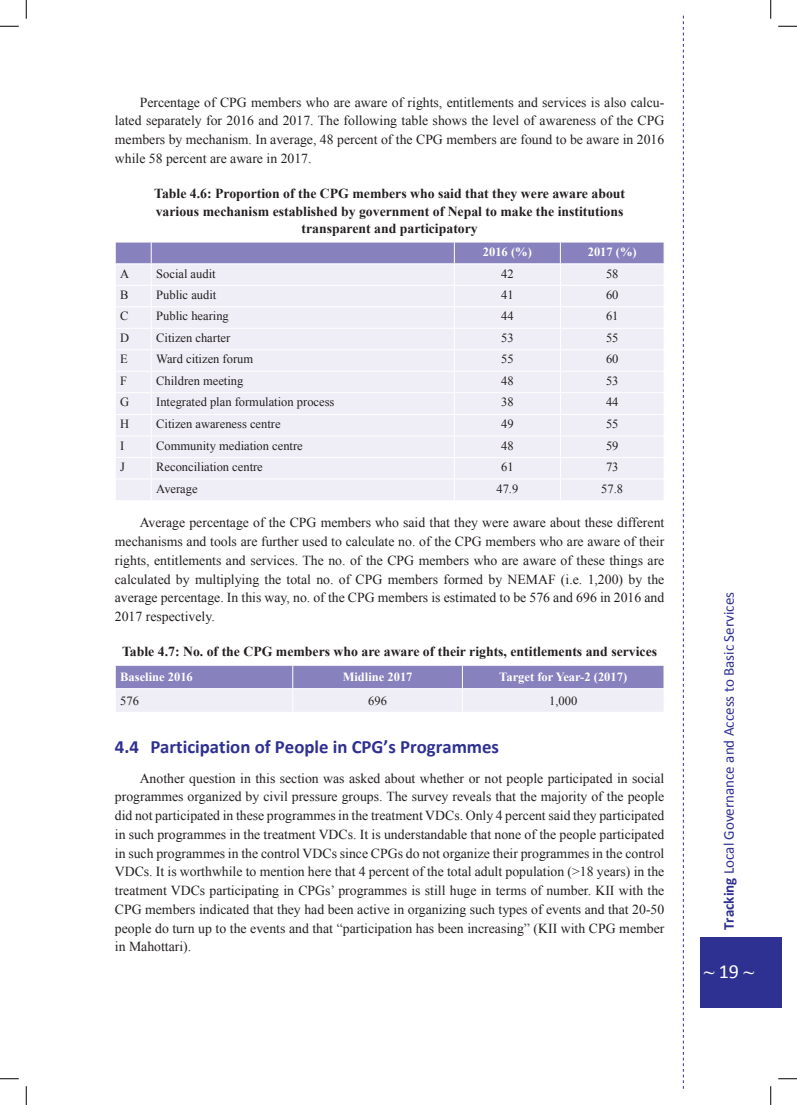
<style>
.page{position:relative;width:797px;height:1105px;background:#fff}
.page>*{position:absolute;margin:0;border:0;box-sizing:border-box;transform-origin:0 0}
.t1{font:700 20px "Times New Roman";color:#fff}
.t2{font:700 18.75px "Calibri";color:#2e3092}
.t3{font:15px "Calibri";color:#2e3092}
.t4{font:13.75px/18.8px "Times New Roman";color:#231f20;text-align:justify}
.t5{font:700 13.75px/17.5px "Times New Roman";color:#231f20;text-align:center}
.t6{font:12.5px "Times New Roman";color:#231f20}
.t7{font:700 12.5px "Times New Roman";color:#fff}
.s1{font-weight:700}
.s2{font-family:"Calibri";font-weight:400}
</style>
<div class="page">
<div style="left:699px;top:937px;width:82px;height:71px;background:#2e3092"></div>
<svg style="left:683px;top:16px;width:1px;height:1073px"></svg>
<svg style="left:115px;top:242px;width:549px;height:258px;background:#e7e6f1"></svg>
<hr style="left:560px;top:263px;width:104px;height:1px;background:#fff">
<svg style="left:115px;top:665px;width:549px;height:47px;background:#bebbdb"></svg>
<svg style="left:0;top:25px;width:19px;height:2px"></svg>
<svg style="left:778px;top:25px;width:19px;height:2px"></svg>
<svg style="left:0;top:1078px;width:19px;height:1px"></svg>
<svg style="left:778px;top:1078px;width:19px;height:1px"></svg>
<svg style="left:25px;top:0;width:2px;height:19px"></svg>
<svg style="left:25px;top:1086px;width:2px;height:19px"></svg>
<svg style="left:770px;top:0;width:1px;height:19px"></svg>
<svg style="left:770px;top:1086px;width:1px;height:19px"></svg>
<p class="t4" style="left:115px;top:92px;width:551px;text-indent:25px">Percentage of CPG members who are aware of rights, entitlements and services is also calcu&shy;lated separately for 2016 and 2017. The following table shows the level of awareness of the CPG members by mechanism. In average, 48 percent of the CPG members are found to be aware in 2016 while 58 percent are aware in 2017.</p>
<p class="t5" style="left:154px;top:184px;width:472px">Table 4.6: Proportion of the CPG members who said that they were aware about various mechanism established by government of Nepal to make the institutions transparent and participatory</p>
<p class="t7" style="left:483px;top:243px;width:50px">2016 (%)</p>
<p class="t7" style="left:587px;top:243px;width:50px">2017 (%)</p>
<p class="t6" style="left:120px;top:265px;width:11px">A</p>
<p class="t6" style="left:156px;top:265px;width:61px">Social audit</p>
<p class="t6" style="left:501px;top:265px;width:14px">42</p>
<p class="t6" style="left:606px;top:265px;width:14px">58</p>
<p class="t6" style="left:120px;top:286px;width:10px">B</p>
<p class="t6" style="left:156px;top:286px;width:62px">Public audit</p>
<p class="t6" style="left:501px;top:286px;width:14px">41</p>
<p class="t6" style="left:606px;top:286px;width:14px">60</p>
<p class="t6" style="left:120px;top:308px;width:10px">C</p>
<p class="t6" style="left:156px;top:308px;width:74px">Public hearing</p>
<p class="t6" style="left:501px;top:308px;width:14px">44</p>
<p class="t6" style="left:606px;top:308px;width:14px">61</p>
<p class="t6" style="left:120px;top:329px;width:11px">D</p>
<p class="t6" style="left:156px;top:329px;width:75px">Citizen charter</p>
<p class="t6" style="left:501px;top:329px;width:14px">53</p>
<p class="t6" style="left:606px;top:329px;width:14px">55</p>
<p class="t6" style="left:120px;top:351px;width:9px">E</p>
<p class="t6" style="left:156px;top:351px;width:98px">Ward citizen forum</p>
<p class="t6" style="left:501px;top:351px;width:14px">55</p>
<p class="t6" style="left:606px;top:351px;width:14px">60</p>
<p class="t6" style="left:120px;top:372px;width:8px">F</p>
<p class="t6" style="left:156px;top:372px;width:89px">Children meeting</p>
<p class="t6" style="left:501px;top:372px;width:14px">48</p>
<p class="t6" style="left:606px;top:372px;width:14px">53</p>
<p class="t6" style="left:120px;top:394px;width:11px">G</p>
<p class="t6" style="left:156px;top:394px;width:180px">Integrated plan formulation process</p>
<p class="t6" style="left:501px;top:394px;width:14px">38</p>
<p class="t6" style="left:606px;top:394px;width:14px">44</p>
<p class="t6" style="left:120px;top:416px;width:11px">H</p>
<p class="t6" style="left:156px;top:416px;width:126px">Citizen awareness centre</p>
<p class="t6" style="left:501px;top:416px;width:14px">49</p>
<p class="t6" style="left:606px;top:416px;width:14px">55</p>
<p class="t6" style="left:120px;top:437px;width:6px">I</p>
<p class="t6" style="left:156px;top:437px;width:148px">Community mediation centre</p>
<p class="t6" style="left:501px;top:437px;width:14px">48</p>
<p class="t6" style="left:606px;top:437px;width:14px">59</p>
<p class="t6" style="left:120px;top:458px;width:6px">J</p>
<p class="t6" style="left:156px;top:458px;width:108px">Reconciliation centre</p>
<p class="t6" style="left:501px;top:458px;width:14px">61</p>
<p class="t6" style="left:606px;top:458px;width:14px">73</p>
<p class="t6" style="left:156px;top:480px;width:43px">Average</p>
<p class="t6" style="left:496px;top:480px;width:23px">47.9</p>
<p class="t6" style="left:601px;top:480px;width:23px">57.8</p>
<p class="t4" style="left:115px;top:513px;width:551px;text-indent:25px">Average percentage of the CPG members who said that they were aware about these different mechanisms and tools are further used to calculate no. of the CPG members who are aware of their rights, entitlements and services. The no. of the CPG members who are aware of these things are calculated by multiplying the total no. of CPG members formed by NEMAF (i.e. 1,200) by the average percentage. In this way, no. of the CPG members is estimated to be 576 and 696 in 2016 and 2017 respectively.</p>
<p class="t5" style="left:122px;top:643px;width:536px">Table 4.7: No. of the CPG members who are aware of their rights, entitlements and services</p>
<p class="t7" style="left:120px;top:668px;width:74px">Baseline 2016</p>
<p class="t7" style="left:342px;top:668px;width:71px">Midline 2017</p>
<p class="t7" style="left:499px;top:668px;width:129px">Target for Year-2 (2017)</p>
<p class="t6" style="left:120px;top:692px;width:20px">576</p>
<p class="t6" style="left:368px;top:692px;width:20px">696</p>
<p class="t6" style="left:549px;top:692px;width:30px">1,000</p>
<h2 class="t2" style="left:115px;top:735px;width:386px">4.4 Participation of People in CPG’s Programmes</h2>
<p class="t4" style="left:115px;top:768px;width:551px;text-indent:25px">Another question in this section was asked about whether or not people participated in social programmes organized by civil pressure groups. The survey reveals that the majority of the people did not participated in these programmes in the treatment VDCs. Only 4 percent said they participated in such programmes in the treatment VDCs. It is understandable that none of the people participated in such programmes in the control VDCs since CPGs do not organize their programmes in the control VDCs. It is worthwhile to mention here that 4 percent of the total adult population (&gt;18 years) in the treatment VDCs participating in CPGs’ programmes is still huge in terms of number. KII with the CPG members indicated that they had been active in organizing such types of events and that 20-50 people do turn up to the events and that “participation has been increasing” (KII with CPG member in Mahottari).</p>
<p class="t3" style="left:719px;top:930px;width:339px;rotate:-90deg"><span class="s1">Tracking</span> Local Governance and Access to Basic Services</p>
<h1 class="t1" style="left:703px;top:957px;width:52px">~ <span class="s2">19</span> ~</h1>
</div>
